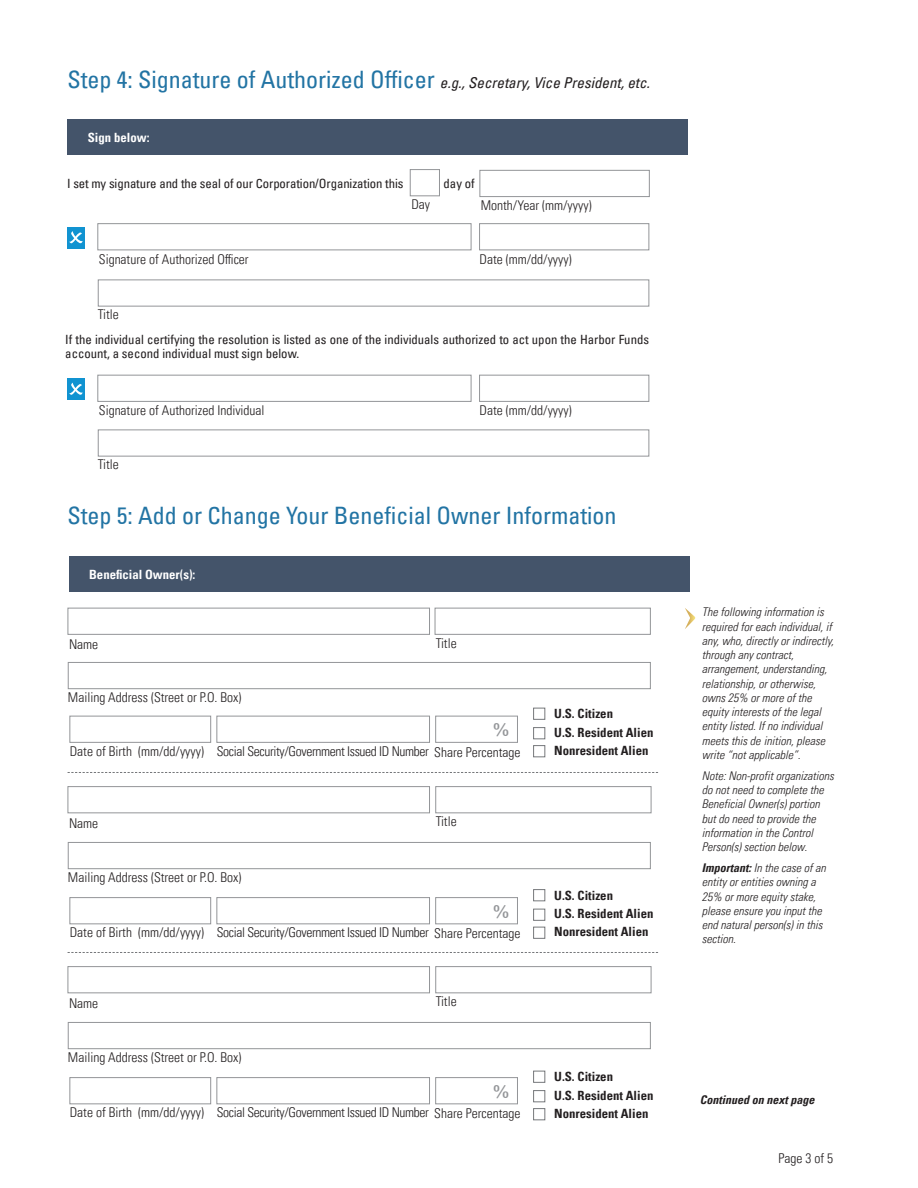
<style>
.page{position:relative;width:918px;height:1188px;background:#fff}
.page>*{position:absolute;margin:0;border:0;box-sizing:border-box;transform-origin:0 0}
.t1{font:condensed 24px "Univers LT Pro";color:#2274a4}
.t2{font:18px "Arial Rounded MT Bold";color:#939598}
.t3{font:300 condensed 13.5px "Univers LT Pro";color:#231f20}
.t4{font:300 condensed 13.5px "Univers LT Pro";letter-spacing:-.025em;color:#231f20}
.t5{font:condensed 12.75px/13.5px "Univers LT Pro";color:#231f20}
.t6{font:700 condensed 12.75px "Univers LT Pro";color:#231f20}
.t7{font:700 condensed 12.75px "Univers LT Pro";color:#fff}
.t8{font:italic 300 condensed 12px/14.2px "Univers LT Pro";color:#231f20}
.t9{font:italic 700 condensed 12px "Univers LT Pro";color:#231f20}
.s1{font-style:italic;font-size:15px;color:#231f20}
.s2{font-weight:700}
</style>
<div class="page">
<div style="left:68px;top:119px;width:620px;height:36px;background:#44546a"></div>
<div style="left:479px;top:375px;width:170px;height:27px;background:#fff;border:1px solid #939598"></div>
<div style="left:97px;top:375px;width:374px;height:27px;background:#fff;border:1px solid #939598"></div>
<div style="left:67px;top:378px;width:18px;height:22px;background:#1193d1"></div>
<svg style="left:69px;top:383px;width:14px;height:12px"></svg>
<div style="left:480px;top:170px;width:170px;height:27px;background:#fff;border:1px solid #939598"></div>
<div style="left:410px;top:169px;width:30px;height:27px;background:#fff;border:1px solid #939598"></div>
<div style="left:479px;top:223px;width:170px;height:27px;background:#fff;border:1px solid #939598"></div>
<div style="left:97px;top:223px;width:374px;height:27px;background:#fff;border:1px solid #939598"></div>
<div style="left:67px;top:227px;width:18px;height:21px;background:#1193d1"></div>
<svg style="left:69px;top:231px;width:14px;height:12px"></svg>
<div style="left:98px;top:280px;width:551px;height:27px;background:#fff;border:1px solid #939598"></div>
<div style="left:98px;top:430px;width:551px;height:27px;background:#fff;border:1px solid #939598"></div>
<div style="left:68px;top:608px;width:362px;height:27px;background:#fff;border:1px solid #939598"></div>
<div style="left:435px;top:608px;width:216px;height:27px;background:#fff;border:1px solid #939598"></div>
<div style="left:69px;top:716px;width:142px;height:27px;background:#fff;border:1px solid #939598"></div>
<div style="left:216px;top:716px;width:214px;height:27px;background:#fff;border:1px solid #939598"></div>
<div style="left:69px;top:557px;width:621px;height:35px;background:#44546a"></div>
<div style="left:68px;top:662px;width:583px;height:27px;background:#fff;border:1px solid #939598"></div>
<svg style="left:68px;top:772px;width:590px;height:1px"></svg>
<div style="left:68px;top:786px;width:362px;height:27px;background:#fff;border:1px solid #939598"></div>
<div style="left:435px;top:786px;width:216px;height:27px;background:#fff;border:1px solid #939598"></div>
<div style="left:69px;top:897px;width:142px;height:27px;background:#fff;border:1px solid #939598"></div>
<div style="left:216px;top:897px;width:214px;height:27px;background:#fff;border:1px solid #939598"></div>
<div style="left:68px;top:842px;width:583px;height:27px;background:#fff;border:1px solid #939598"></div>
<div style="left:68px;top:966px;width:362px;height:27px;background:#fff;border:1px solid #939598"></div>
<div style="left:435px;top:966px;width:216px;height:27px;background:#fff;border:1px solid #939598"></div>
<div style="left:69px;top:1077px;width:142px;height:27px;background:#fff;border:1px solid #939598"></div>
<div style="left:216px;top:1077px;width:214px;height:27px;background:#fff;border:1px solid #939598"></div>
<div style="left:68px;top:1022px;width:583px;height:27px;background:#fff;border:1px solid #939598"></div>
<svg style="left:68px;top:952px;width:590px;height:1px"></svg>
<div style="left:533px;top:708px;width:12px;height:12px;background:#fff;border:1px solid #76787b"></div>
<div style="left:533px;top:727px;width:12px;height:12px;background:#fff;border:1px solid #76787b"></div>
<div style="left:533px;top:745px;width:12px;height:12px;background:#fff;border:1px solid #76787b"></div>
<div style="left:435px;top:716px;width:83px;height:27px;background:#fff;border:1px solid #939598"></div>
<div style="left:533px;top:889px;width:12px;height:12px;background:#fff;border:1px solid #76787b"></div>
<div style="left:533px;top:909px;width:12px;height:12px;background:#fff;border:1px solid #76787b"></div>
<div style="left:533px;top:927px;width:12px;height:12px;background:#fff;border:1px solid #76787b"></div>
<div style="left:435px;top:897px;width:83px;height:27px;background:#fff;border:1px solid #939598"></div>
<div style="left:533px;top:1071px;width:12px;height:12px;background:#fff;border:1px solid #76787b"></div>
<div style="left:533px;top:1090px;width:12px;height:12px;background:#fff;border:1px solid #76787b"></div>
<div style="left:533px;top:1108px;width:12px;height:12px;background:#fff;border:1px solid #76787b"></div>
<div style="left:435px;top:1077px;width:83px;height:27px;background:#fff;border:1px solid #939598"></div>
<svg style="left:685px;top:608px;width:10px;height:21px"></svg>
<p class="t1" style="left:68px;top:64px;width:584px">Step 4: Signature of Authorized Officer <span class="s1">e.g., Secretary, Vice President, etc.</span></p>
<p class="t7" style="left:88px;top:130px;width:63px">Sign below:</p>
<p class="t5" style="left:67px;top:176px;width:338px">I set my signature and the seal of our Corporation/Organization this</p>
<p class="t5" style="left:444px;top:177px;width:33px">day of</p>
<p class="t3" style="left:411px;top:196px;width:20px">Day</p>
<p class="t3" style="left:481px;top:196px;width:112px">Month/Year (mm/yyyy)</p>
<p class="t3" style="left:99px;top:250px;width:151px">Signature of Authorized Officer</p>
<p class="t3" style="left:480px;top:250px;width:94px">Date (mm/dd/yyyy)</p>
<p class="t3" style="left:98px;top:306px;width:23px">Title</p>
<p class="t5" style="left:65px;top:332px;width:585px">If the individual certifying the resolution is listed as one of the individuals authorized to act upon the Harbor Funds account, a second individual must sign below.</p>
<p class="t3" style="left:99px;top:401px;width:167px">Signature of Authorized Individual</p>
<p class="t3" style="left:480px;top:401px;width:94px">Date (mm/dd/yyyy)</p>
<p class="t3" style="left:98px;top:456px;width:23px">Title</p>
<p class="t1" style="left:68px;top:500px;width:550px">Step 5: Add or Change Your Beneficial Owner Information</p>
<p class="t7" style="left:89px;top:566px;width:108px">Beneficial Owner(s):</p>
<p class="t3" style="left:69px;top:635px;width:31px">Name</p>
<p class="t3" style="left:68px;top:688px;width:175px">Mailing Address (Street or P.O. Box)</p>
<p class="t3" style="left:436px;top:634px;width:23px">Title</p>
<p class="t2" style="left:494px;top:719px;width:17px">%</p>
<p class="t3" style="left:70px;top:742px;width:136px">Date of Birth (mm/dd/yyyy)</p>
<p class="t4" style="left:217px;top:742px;width:305px">Social Security/Government Issued ID Number Share Percentage</p>
<p class="t3" style="left:69px;top:814px;width:31px">Name</p>
<p class="t3" style="left:68px;top:868px;width:175px">Mailing Address (Street or P.O. Box)</p>
<p class="t3" style="left:436px;top:813px;width:23px">Title</p>
<p class="t2" style="left:494px;top:901px;width:17px">%</p>
<p class="t3" style="left:70px;top:924px;width:136px">Date of Birth (mm/dd/yyyy)</p>
<p class="t4" style="left:217px;top:924px;width:305px">Social Security/Government Issued ID Number Share Percentage</p>
<p class="t3" style="left:69px;top:994px;width:31px">Name</p>
<p class="t3" style="left:68px;top:1048px;width:175px">Mailing Address (Street or P.O. Box)</p>
<p class="t3" style="left:436px;top:993px;width:23px">Title</p>
<p class="t2" style="left:494px;top:1081px;width:17px">%</p>
<p class="t3" style="left:70px;top:1104px;width:136px">Date of Birth (mm/dd/yyyy)</p>
<p class="t4" style="left:217px;top:1104px;width:305px">Social Security/Government Issued ID Number Share Percentage</p>
<p class="t6" style="left:554px;top:706px;width:60px">U.S. Citizen</p>
<p class="t6" style="left:554px;top:724px;width:101px">U.S. Resident Alien</p>
<p class="t6" style="left:554px;top:743px;width:96px">Nonresident Alien</p>
<p class="t6" style="left:554px;top:887px;width:60px">U.S. Citizen</p>
<p class="t6" style="left:554px;top:906px;width:101px">U.S. Resident Alien</p>
<p class="t6" style="left:554px;top:924px;width:96px">Nonresident Alien</p>
<p class="t6" style="left:554px;top:1069px;width:60px">U.S. Citizen</p>
<p class="t6" style="left:554px;top:1087px;width:101px">U.S. Resident Alien</p>
<p class="t6" style="left:554px;top:1106px;width:96px">Nonresident Alien</p>
<p class="t8" style="left:702px;top:604px;width:134px">The following information is required for each individual, if any, who, directly or indirectly, through any contract, arrangement, understanding, relationship, or otherwise, owns 25% or more of the equity interests of the legal entity listed. If no individual meets this de inition, please write “not applicable”.</p>
<p class="t8" style="left:702px;top:768px;width:133px">Note: Non-profit organizations do not need to complete the<br>Beneficial Owner(s) portion but do need to provide the information in the Control<br>Person(s) section below.</p>
<p class="t8" style="left:702px;top:860px;width:125px"><span class="s2">Important:</span> In the case of an entity or entities owning a<br>25% or more equity stake, please ensure you input the end natural person(s) in this section.</p>
<p class="t9" style="left:700px;top:1093px;width:116px">Continued on next page</p>
<p class="t3" style="left:778px;top:1149px;width:56px">Page 3 of 5</p>
</div>
